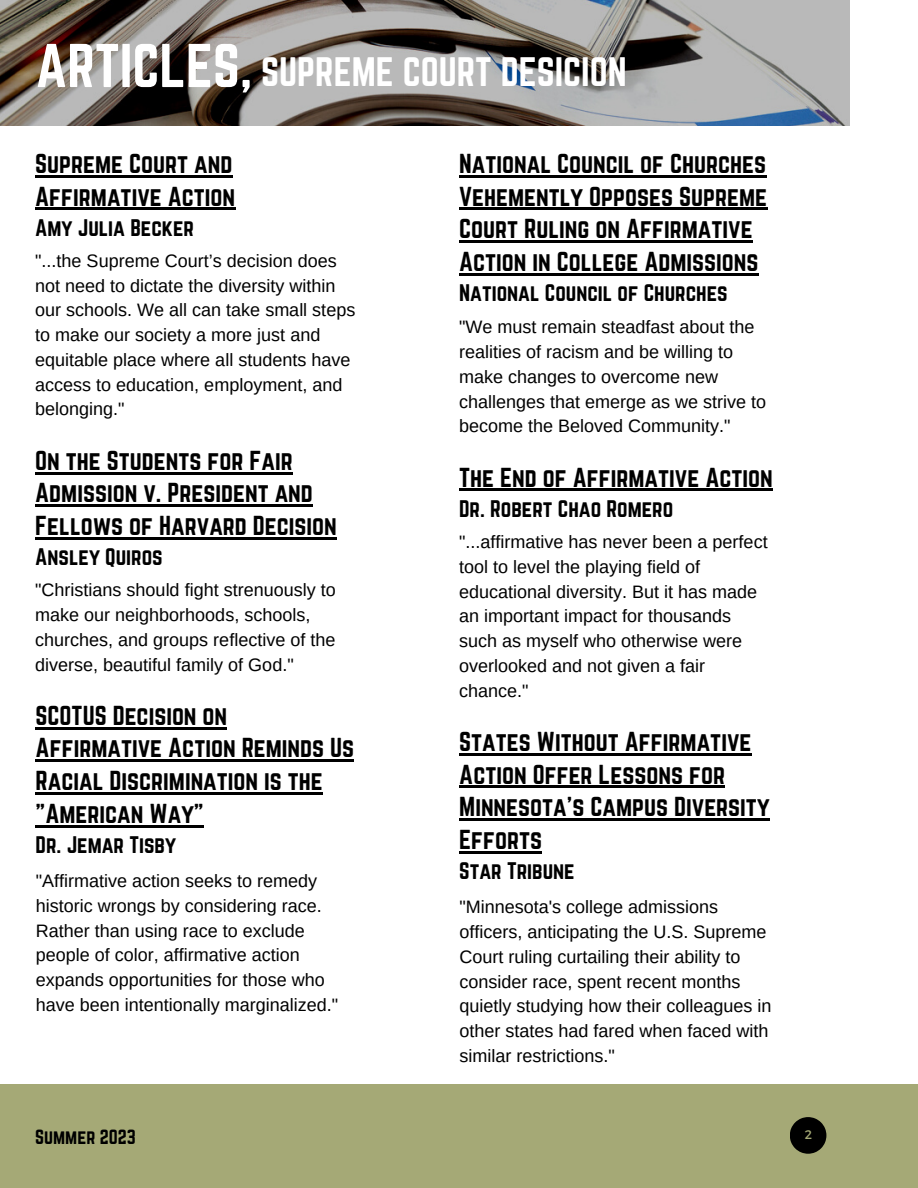
<style>
.page{position:relative;width:918px;height:1188px;background:#fff}
.page>*{position:absolute;margin:0;border:0;box-sizing:border-box;transform-origin:0 0}
.t1{font:54px "Norwester";color:#fff}
.t2{font:36px "Norwester";color:#fff}
.t3{font:24px/32.7px "Norwester";color:#000}
.t4{font:21px "Norwester";color:#000}
.t5{font:18px/24.8px "Arimo";color:#000}
.t6{font:18px "Norwester";color:#000}
.t7{font:12.45px "Montserrat";color:#a5a976}
</style>
<div class="page">
<div style="left:0;top:1084px;width:918px;height:104px;background:#a5a976"></div>
<svg style="left:790px;top:1117px;width:36px;height:37px"></svg>
<img style="left:0;top:0;width:849px;height:125px">
<hr style="left:35px;top:175px;width:198px;height:2px;background:#000">
<hr style="left:35px;top:208px;width:200px;height:2px;background:#000">
<hr style="left:35px;top:472px;width:258px;height:2px;background:#000">
<hr style="left:35px;top:505px;width:278px;height:2px;background:#000">
<hr style="left:35px;top:537px;width:302px;height:2px;background:#000">
<hr style="left:459px;top:489px;width:314px;height:2px;background:#000">
<hr style="left:459px;top:753px;width:293px;height:2px;background:#000">
<hr style="left:459px;top:786px;width:266px;height:2px;background:#000">
<hr style="left:459px;top:818px;width:311px;height:3px;background:#000">
<hr style="left:459px;top:851px;width:83px;height:2px;background:#000">
<hr style="left:36px;top:727px;width:191px;height:2px;background:#000">
<hr style="left:36px;top:760px;width:318px;height:2px;background:#000">
<hr style="left:36px;top:792px;width:287px;height:3px;background:#000">
<hr style="left:36px;top:825px;width:168px;height:2px;background:#000">
<hr style="left:459px;top:175px;width:307px;height:2px;background:#000">
<hr style="left:459px;top:208px;width:308px;height:2px;background:#000">
<hr style="left:459px;top:240px;width:294px;height:3px;background:#000">
<hr style="left:459px;top:273px;width:300px;height:2px;background:#000">
<h1 class="t1" style="left:36px;top:40px;width:218px">ARTICLES,</h1>
<h2 class="t2" style="left:261px;top:55px;width:367px">SUPREME COURT DESICION</h2>
<h3 class="t3" style="left:35px;top:148px;width:202px">Supreme Court and<br>Affirmative Action</h3>
<p class="t4" style="left:35px;top:218px;width:160px">Amy Julia Becker</p>
<p class="t5" style="left:35px;top:248px;width:322px">"...the Supreme Court’s decision does not need to dictate the diversity within our schools. We all can take small steps to make our society a more just and equitable place where all students have access to education, employment, and belonging."</p>
<h3 class="t3" style="left:35px;top:445px;width:303px">On the Students for Fair<br>Admission v. President and<br>Fellows of Harvard Decision</h3>
<p class="t4" style="left:35px;top:547px;width:129px">Ansley Quiros</p>
<p class="t5" style="left:35px;top:578px;width:302px">"Christians should fight strenuously to make our neighborhoods, schools, churches, and groups reflective of the diverse, beautiful family of God."</p>
<h3 class="t3" style="left:36px;top:700px;width:320px">SCOTUS Decision on<br>Affirmative Action Reminds Us<br>Racial Discrimination is the "American Way"</h3>
<p class="t4" style="left:36px;top:835px;width:142px">Dr. Jemar Tisby</p>
<p class="t5" style="left:36px;top:869px;width:304px">"Affirmative action seeks to remedy historic wrongs by considering race.<br>Rather than using race to exclude people of color, affirmative action expands opportunities for those who have been intentionally marginalized."</p>
<p class="t6" style="left:35px;top:1128px;width:102px">Summer 2023</p>
<h3 class="t3" style="left:459px;top:148px;width:310px">National Council of Churches<br>Vehemently Opposes Supreme<br>Court Ruling on Affirmative<br>Action in College Admissions</h3>
<p class="t4" style="left:459px;top:283px;width:270px">National Council of Churches</p>
<p class="t5" style="left:459px;top:315px;width:309px">"We must remain steadfast about the realities of racism and be willing to make changes to overcome new challenges that emerge as we strive to become the Beloved Community."</p>
<h3 class="t3" style="left:459px;top:462px;width:315px">The End of Affirmative Action</h3>
<p class="t4" style="left:459px;top:499px;width:216px">Dr. Robert Chao Romero</p>
<p class="t5" style="left:459px;top:530px;width:310px">"...affirmative has never been a perfect tool to level the playing field of educational diversity. But it has made an important impact for thousands such as myself who otherwise were overlooked and not given a fair chance."</p>
<h3 class="t3" style="left:459px;top:726px;width:312px">States Without Affirmative<br>Action Offer Lessons for<br>Minnesota's Campus Diversity<br>Efforts</h3>
<p class="t4" style="left:459px;top:861px;width:117px">Star Tribune</p>
<p class="t5" style="left:459px;top:895px;width:314px">"Minnesota's college admissions officers, anticipating the U.S. Supreme Court ruling curtailing their ability to consider race, spent recent months quietly studying how their colleagues in other states had fared when faced with similar restrictions."</p>
<p class="t7" style="left:805px;top:1127px;width:9px">2</p>
</div>
